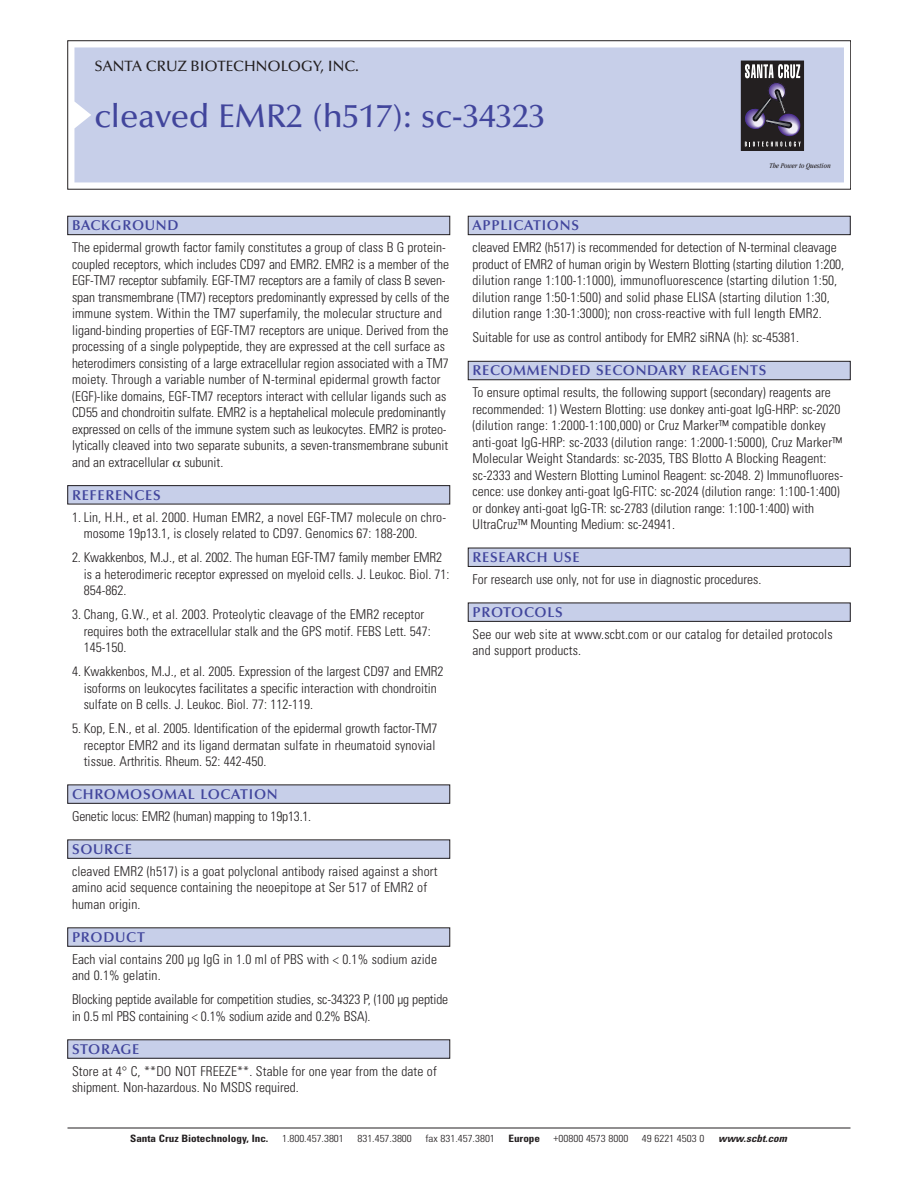
<style>
.page{position:relative;width:918px;height:1188px;background:#fff}
.page>*{position:absolute;margin:0;border:0;box-sizing:border-box;transform-origin:0 0}
.t1{font:500 33px "Optima";color:#41459c}
.t2{font:500 15px "Optima";color:#231f20}
.t3{font:600 14.25px "Optima";letter-spacing:.05em;color:#41459c}
.t4{font:300 condensed 13.5px/16.5px "Univers";color:#231f20}
.t5{font:300 condensed 10.2px "Univers";color:#231f20;scale:1.1 1}
.t6{font:700 condensed 10.2px "Univers";color:#231f20;scale:1.1 1}
.t7{font:italic 700 condensed 10.2px "Univers";color:#231f20;scale:1.1 1}
.t8{font:italic condensed 7.5px "Garamond";color:#231f20}
</style>
<div class="page">
<div style="left:74px;top:47px;width:770px;height:135px;background:#c7cfe9"></div>
<div style="left:741px;top:61px;width:62px;height:89px;background:#231f20"></div>
<div style="left:741px;top:61px;width:63px;height:90px;border:1px solid #231f20"></div>
<svg style="left:741px;top:64px;width:64px;height:83px"></svg>
<hr style="left:68px;top:1128px;width:782px;height:1px;background:#231f20">
<div style="left:68px;top:216px;width:382px;height:19px;background:#c7cfe9"></div>
<div style="left:68px;top:216px;width:382px;height:19px;border:1px solid #231f20"></div>
<div style="left:468px;top:216px;width:382px;height:19px;background:#c7cfe9"></div>
<div style="left:468px;top:216px;width:382px;height:19px;border:1px solid #231f20"></div>
<div style="left:468px;top:361px;width:382px;height:19px;background:#c7cfe9"></div>
<div style="left:468px;top:361px;width:382px;height:19px;border:1px solid #231f20"></div>
<div style="left:68px;top:486px;width:382px;height:18px;background:#c7cfe9"></div>
<div style="left:68px;top:485px;width:382px;height:19px;border:1px solid #231f20"></div>
<div style="left:468px;top:548px;width:382px;height:18px;background:#c7cfe9"></div>
<div style="left:468px;top:548px;width:382px;height:19px;border:1px solid #231f20"></div>
<div style="left:468px;top:603px;width:382px;height:18px;background:#c7cfe9"></div>
<div style="left:468px;top:603px;width:382px;height:19px;border:1px solid #231f20"></div>
<div style="left:68px;top:785px;width:382px;height:18px;background:#c7cfe9"></div>
<div style="left:68px;top:785px;width:382px;height:19px;border:1px solid #231f20"></div>
<div style="left:68px;top:840px;width:382px;height:18px;background:#c7cfe9"></div>
<div style="left:68px;top:840px;width:382px;height:19px;border:1px solid #231f20"></div>
<div style="left:68px;top:928px;width:382px;height:18px;background:#c7cfe9"></div>
<div style="left:68px;top:928px;width:382px;height:19px;border:1px solid #231f20"></div>
<div style="left:68px;top:1040px;width:382px;height:18px;background:#c7cfe9"></div>
<p class="t2" style="left:94px;top:60px;width:266px">SANTA CRUZ BIOTECHNOLOGY, INC.</p>
<h1 class="t1" style="left:94px;top:103px;width:452px">cleaved EMR2 (h517): sc-34323</h1>
<p class="t8" style="left:769px;top:163px;width:63px">The Power to Question</p>
<p class="t3" style="left:72px;top:220px;width:108px">BACKGROUND</p>
<p class="t4" style="left:72px;top:241px;width:379px">The epidermal growth factor family constitutes a group of class B G protein&shy;coupled receptors, which includes CD97 and EMR2. EMR2 is a member of the EGF-TM7 receptor subfamily. EGF-TM7 receptors are a family of class B seven&shy;span transmembrane (TM7) receptors predominantly expressed by cells of the immune system. Within the TM7 superfamily, the molecular structure and ligand-binding properties of EGF-TM7 receptors are unique. Derived from the processing of a single polypeptide, they are expressed at the cell surface as heterodimers consisting of a large extracellular region associated with a TM7 moiety. Through a variable number of N-terminal epidermal growth factor (EGF)-like domains, EGF-TM7 receptors interact with cellular ligands such as CD55 and chondroitin sulfate. EMR2 is a heptahelical molecule predominantly expressed on cells of the immune system such as leukocytes. EMR2 is proteo&shy;lytically cleaved into two separate subunits, a seven-transmembrane subunit and an extracellular subunit.</p>
<p class="t3" style="left:72px;top:489px;width:90px">REFERENCES</p>
<p class="t4" style="left:84px;top:510px;width:364px;text-indent:-12px">1. Lin, H.H., et al. 2000. Human EMR2, a novel EGF-TM7 molecule on chro&shy;mosome 19p13.1, is closely related to CD97. Genomics 67: 188-200.</p>
<p class="t4" style="left:84px;top:550px;width:367px;text-indent:-12px">2. Kwakkenbos, M.J., et al. 2002. The human EGF-TM7 family member EMR2 is a heterodimeric receptor expressed on myeloid cells. J. Leukoc. Biol. 71:<br>854-862.</p>
<p class="t4" style="left:84px;top:607px;width:349px;text-indent:-12px">3. Chang, G.W., et al. 2003. Proteolytic cleavage of the EMR2 receptor requires both the extracellular stalk and the GPS motif. FEBS Lett. 547:<br>145-150.</p>
<p class="t4" style="left:84px;top:664px;width:361px;text-indent:-12px">4. Kwakkenbos, M.J., et al. 2005. Expression of the largest CD97 and EMR2 isoforms on leukocytes facilitates a specific interaction with chondroitin sulfate on B cells. J. Leukoc. Biol. 77: 112-119.</p>
<p class="t4" style="left:84px;top:721px;width:355px;text-indent:-12px">5. Kop, E.N., et al. 2005. Identification of the epidermal growth factor-TM7 receptor EMR2 and its ligand dermatan sulfate in rheumatoid synovial tissue. Arthritis. Rheum. 52: 442-450.</p>
<p class="t3" style="left:72px;top:788px;width:207px">CHROMOSOMAL LOCATION</p>
<p class="t4" style="left:72px;top:809px;width:241px">Genetic locus: EMR2 (human) mapping to 19p13.1.</p>
<p class="t3" style="left:72px;top:843px;width:61px">SOURCE</p>
<p class="t4" style="left:72px;top:864px;width:367px">cleaved EMR2 (h517) is a goat polyclonal antibody raised against a short amino acid sequence containing the neoepitope at Ser 517 of EMR2 of human origin.</p>
<p class="t3" style="left:72px;top:931px;width:74px">PRODUCT</p>
<p class="t4" style="left:72px;top:952px;width:367px">Each vial contains 200 µg IgG in 1.0 ml of PBS with &lt; 0.1% sodium azide and 0.1% gelatin.</p>
<p class="t4" style="left:72px;top:993px;width:378px">Blocking peptide available for competition studies, sc-34323 P, (100 µg peptide in 0.5 ml PBS containing &lt; 0.1% sodium azide and 0.2% BSA).</p>
<p class="t3" style="left:72px;top:1043px;width:69px">STORAGE</p>
<p class="t4" style="left:72px;top:1064px;width:366px">Store at 4° C, **DO NOT FREEZE**. Stable for one year from the date of shipment. Non-hazardous. No MSDS required.</p>
<p class="t3" style="left:473px;top:220px;width:108px">APPLICATIONS</p>
<p class="t4" style="left:473px;top:241px;width:373px">cleaved EMR2 (h517) is recommended for detection of N-terminal cleavage product of EMR2 of human origin by Western Blotting (starting dilution 1:200, dilution range 1:100-1:1000), immunofluorescence (starting dilution 1:50, dilution range 1:50-1:500) and solid phase ELISA (starting dilution 1:30, dilution range 1:30-1:3000); non cross-reactive with full length EMR2.</p>
<p class="t4" style="left:473px;top:331px;width:328px">Suitable for use as control antibody for EMR2 siRNA (h): sc-45381.</p>
<p class="t3" style="left:473px;top:364px;width:295px">RECOMMENDED SECONDARY REAGENTS</p>
<p class="t4" style="left:473px;top:385px;width:372px">To ensure optimal results, the following support (secondary) reagents are recommended: 1) Western Blotting: use donkey anti-goat IgG-HRP: sc-2020 (dilution range: 1:2000-1:100,000) or Cruz Marker™ compatible donkey anti-goat IgG-HRP: sc-2033 (dilution range: 1:2000-1:5000), Cruz Marker™ Molecular Weight Standards: sc-2035, TBS Blotto A Blocking Reagent: sc-2333 and Western Blotting Luminol Reagent: sc-2048. 2) Immunofluores&shy;cence: use donkey anti-goat IgG-FITC: sc-2024 (dilution range: 1:100-1:400) or donkey anti-goat IgG-TR: sc-2783 (dilution range: 1:100-1:400) with UltraCruz™ Mounting Medium: sc-24941.</p>
<p class="t3" style="left:473px;top:551px;width:109px">RESEARCH USE</p>
<p class="t4" style="left:473px;top:572px;width:290px">For research use only, not for use in diagnostic procedures.</p>
<p class="t3" style="left:473px;top:606px;width:92px">PROTOCOLS</p>
<p class="t4" style="left:473px;top:627px;width:362px">See our web site at www.scbt.com or our catalog for detailed protocols and support products.</p>
<p class="t6" style="left:130px;top:1135px;width:127px">Santa Cruz Biotechnology, Inc.</p>
<p class="t5" style="left:282px;top:1135px;width:58px">1.800.457.3801</p>
<p class="t5" style="left:357px;top:1135px;width:51px">831.457.3800</p>
<p class="t5" style="left:425px;top:1135px;width:65px">fax 831.457.3801</p>
<p class="t6" style="left:508px;top:1135px;width:30px">Europe</p>
<p class="t5" style="left:554px;top:1135px;width:69px">+00800 4573 8000</p>
<p class="t5" style="left:642px;top:1135px;width:58px">49 6221 4503 0</p>
<p class="t7" style="left:718px;top:1135px;width:66px">www.scbt.com</p>
</div>
